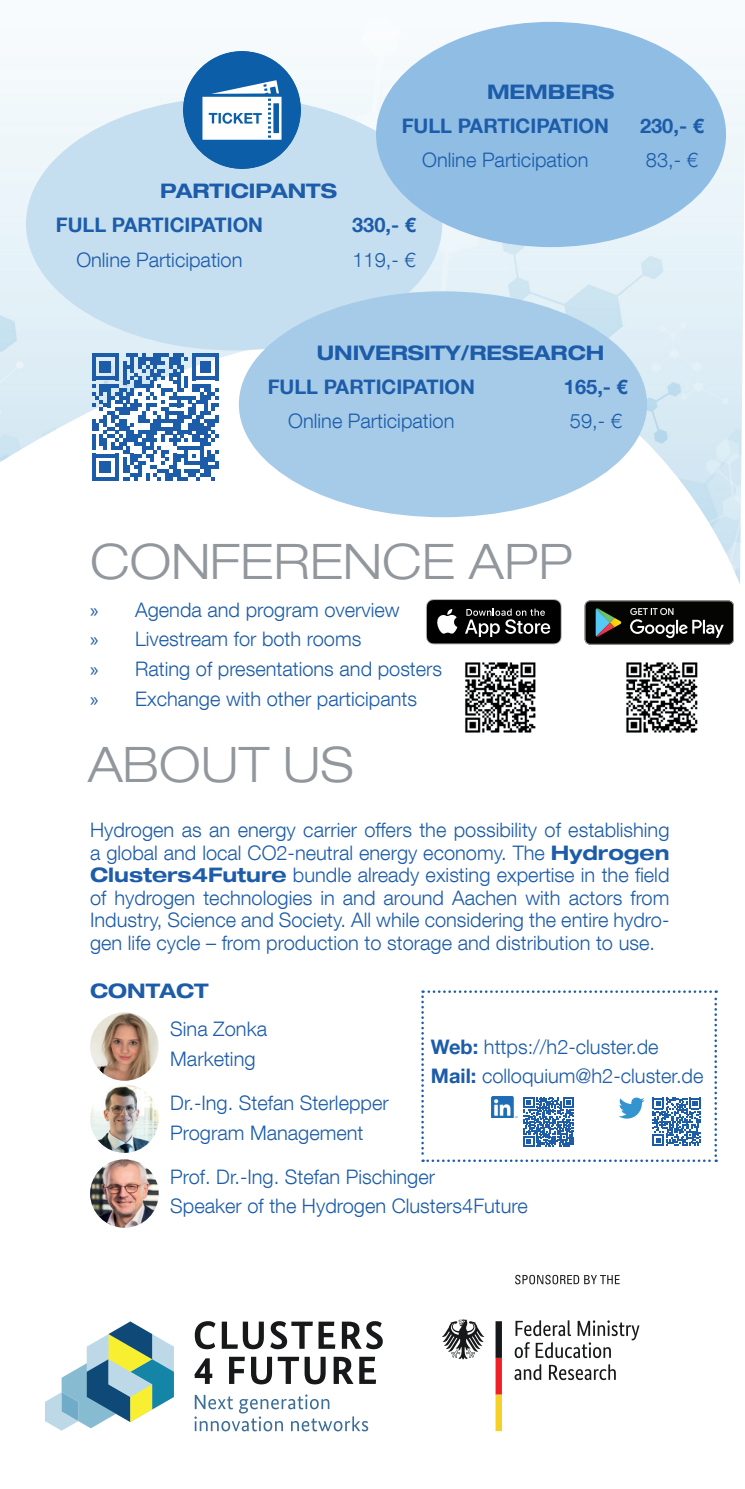
<style>
.page{position:relative;width:745px;height:1489px;background:#fff}
.page>*{position:absolute;margin:0;border:0;box-sizing:border-box;transform-origin:0 0}
.t1{font:300 expanded 48.75px "Helvetica Neue LT Com";color:#91979c}
.t2{font:300 20px/29.5px "Helvetica Neue LT Com";color:#1c5ca9}
.t3{font:700 20px "Helvetica Neue LT Com";color:#1c5ca9}
.t4{font:700 expanded 20px "Helvetica Neue LT Com";color:#1c5ca9}
.s1{font-family:"Myriad Pro";font-weight:400}
.s2{font-weight:700;font-stretch:expanded}
.s3{font-weight:700}
</style>
<div class="page">
<img style="left:0;top:21px;width:744px;height:563px">
<svg style="left:45px;top:1321px;width:129px;height:109px"></svg>
<svg style="left:195px;top:1321px;width:20px;height:28px"></svg>
<svg style="left:221px;top:1321px;width:43px;height:28px"></svg>
<svg style="left:270px;top:1321px;width:42px;height:28px"></svg>
<svg style="left:318px;top:1321px;width:17px;height:27px"></svg>
<svg style="left:341px;top:1321px;width:41px;height:28px"></svg>
<svg style="left:194px;top:1358px;width:18px;height:25px"></svg>
<svg style="left:229px;top:1356px;width:16px;height:27px"></svg>
<svg style="left:251px;top:1356px;width:74px;height:28px"></svg>
<svg style="left:333px;top:1356px;width:20px;height:27px"></svg>
<svg style="left:359px;top:1356px;width:17px;height:27px"></svg>
<svg style="left:194px;top:1394px;width:174px;height:37px"></svg>
<svg style="left:514px;top:1320px;width:125px;height:59px"></svg>
<svg style="left:442px;top:1319px;width:42px;height:40px"></svg>
<svg style="left:495px;top:1321px;width:6px;height:109px"></svg>
<svg style="left:515px;top:1274px;width:104px;height:10px"></svg>
<img style="left:465px;top:662px;width:71px;height:71px">
<svg style="left:426px;top:599px;width:135px;height:45px;background:#303031"></svg>
<img style="left:626px;top:662px;width:72px;height:71px">
<svg style="left:584px;top:600px;width:149px;height:44px;background:#2b2e2b"></svg>
<div style="left:26px;top:97px;width:416px;height:253px;background:#c5def0;border-radius:50%"></div>
<div style="left:239px;top:291px;width:407px;height:226px;background:#a6cbe9;border-radius:50%"></div>
<div style="left:376px;top:22px;width:349px;height:225px;background:#8fbde4;border-radius:50%"></div>
<img style="left:183px;top:52px;width:117px;height:116px">
<img style="left:90px;top:1159px;width:69px;height:68px;border-radius:34px">
<img style="left:90px;top:1084px;width:69px;height:68px;border-radius:34px">
<img style="left:90px;top:1012px;width:69px;height:68px;border-radius:34px">
<svg style="left:92px;top:353px;width:127px;height:127px"></svg>
<svg style="left:421px;top:990px;width:295px;height:171px"></svg>
<p class="t4" style="left:486px;top:78px;width:129px">MEMBERS</p>
<p class="t3" style="left:401px;top:113px;width:209px">FULL PARTICIPATION</p>
<p class="t3" style="left:639px;top:113px;width:65px">230,- €</p>
<p class="t2" style="left:422px;top:145px;width:167px">Online Participation</p>
<p class="t2" style="left:645px;top:145px;width:53px">83,- €</p>
<p class="t4" style="left:160px;top:178px;width:178px">PARTICIPANTS</p>
<p class="t3" style="left:56px;top:213px;width:209px">FULL PARTICIPATION</p>
<p class="t3" style="left:352px;top:213px;width:65px">330,- €</p>
<p class="t2" style="left:76px;top:244px;width:167px">Online Participation</p>
<p class="t2" style="left:352px;top:244px;width:64px">119,- €</p>
<p class="t4" style="left:316px;top:339px;width:289px">UNIVERSITY/RESEARCH</p>
<p class="t3" style="left:267px;top:374px;width:209px">FULL PARTICIPATION</p>
<p class="t3" style="left:563px;top:374px;width:65px">165,- €</p>
<p class="t2" style="left:288px;top:406px;width:167px">Online Participation</p>
<p class="t2" style="left:569px;top:406px;width:53px">59,- €</p>
<h1 class="t1" style="left:90px;top:532px;width:484px">CONFERENCE APP</h1>
<p class="t2" style="left:90px;top:594px;width:353px"><span class="s1">»</span> Agenda and program overview<br><span class="s1">»</span> Livestream for both rooms<br><span class="s1">»</span> Rating of presentations and posters <span class="s1">»</span> Exchange with other participants</p>
<h1 class="t1" style="left:88px;top:735px;width:267px">ABOUT US</h1>
<p class="t2" style="left:90px;top:818px;width:580px;line-height:22.5px;text-align:justify">Hydrogen as an energy carrier offers the possibility of establishing a global and local CO2-neutral energy economy. The <span class="s2">Hydrogen Clusters4Future</span> bundle already existing expertise in the field of hydrogen technologies in and around Aachen with actors from Industry, Science and Society. All while considering the entire hydro&shy;gen life cycle – from production to storage and distribution to use.</p>
<p class="t4" style="left:90px;top:977px;width:120px">CONTACT</p>
<p class="t2" style="left:170px;top:1013px;width:98px">Sina Zonka<br>Marketing</p>
<p class="t2" style="left:170px;top:1087px;width:220px">Dr.-Ing. Stefan Sterlepper<br>Program Management</p>
<p class="t2" style="left:170px;top:1161px;width:359px">Prof. Dr.-Ing. Stefan Pischinger<br>Speaker of the Hydrogen Clusters4Future</p>
<p class="t2" style="left:430px;top:1031px;width:274px"><span class="s3">Web:</span> https://h2-cluster.de<br><span class="s3">Mail:</span> colloquium@h2-cluster.de</p>
</div>
